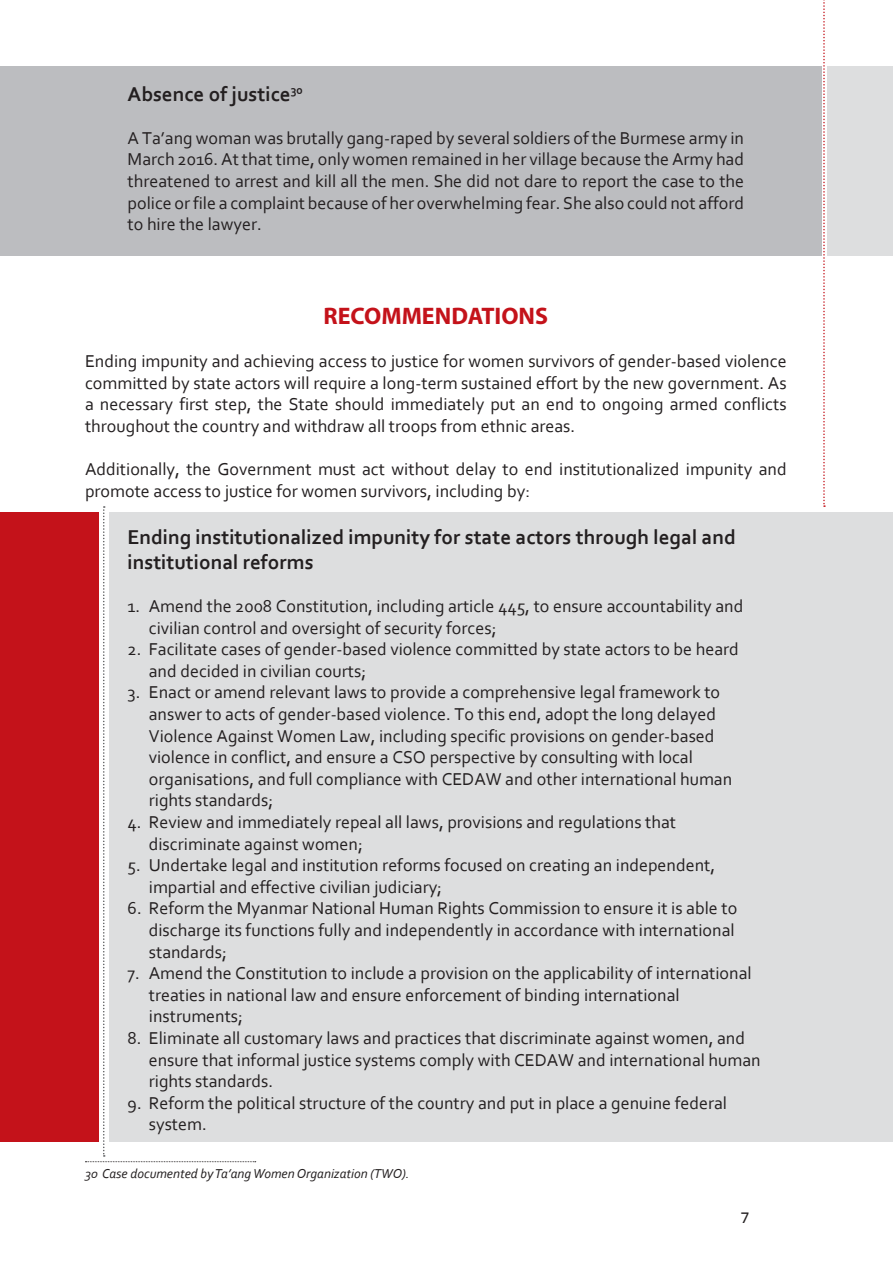
<style>
.page{position:relative;width:893px;height:1263px;background:#fff}
.page>*{position:absolute;margin:0;border:0;box-sizing:border-box;transform-origin:0 0}
.t1{font:700 24px "Myriad Hebrew";color:#c4121a}
.t2{font:700 21px/25.2px "Corbel";color:#231f20}
.t3{font:18px/21.6px "Corbel";color:#231f20}
.t4{font:18px "Myriad Hebrew";color:#231f20}
.t5{font:italic 13.5px "Corbel";color:#231f20}
</style>
<div class="page">
<div style="left:0;top:512px;width:99px;height:630px;background:#c4121a"></div>
<div style="left:109px;top:512px;width:784px;height:630px;background:#dddedf"></div>
<div style="left:0;top:66px;width:822px;height:189px;background:#bcbdc0"></div>
<svg style="left:85px;top:506px;width:171px;height:656px"></svg>
<svg style="left:823px;top:0;width:2px;height:507px"></svg>
<div style="left:827px;top:66px;width:66px;height:189px;background:#dddedf"></div>
<p class="t2" style="left:128px;top:81px;width:177px">Absence of justice<sup>30</sup></p>
<p class="t3" style="left:128px;top:127px;width:618px;text-align:justify">A Ta’ang woman was brutally gang-raped by several soldiers of the Burmese army in March 2016. At that time, only women remained in her village because the Army had threatened to arrest and kill all the men. She did not dare to report the case to the police or file a complaint because of her overwhelming fear. She also could not afford to hire the lawyer.</p>
<h1 class="t1" style="left:324px;top:302px;width:226px">RECOMMENDATIONS</h1>
<p class="t3" style="left:85px;top:350px;width:703px;text-align:justify">Ending impunity and achieving access to justice for women survivors of gender-based violence committed by state actors will require a long-term sustained effort by the new government. As a necessary first step, the State should immediately put an end to ongoing armed conflicts throughout the country and withdraw all troops from ethnic areas.</p>
<p class="t3" style="left:85px;top:458px;width:703px">Additionally, the Government must act without delay to end institutionalized impunity and promote access to justice for women survivors, including by:</p>
<p class="t2" style="left:128px;top:523px;width:610px">Ending institutionalized impunity for state actors through legal and institutional reforms</p>
<p class="t3" style="left:149px;top:595px;width:596px;text-indent:-21px">1. Amend the 2008 Constitution, including article 445, to ensure accountability and civilian control and oversight of security forces;</p>
<p class="t3" style="left:149px;top:638px;width:591px;text-indent:-21px">2. Facilitate cases of gender-based violence committed by state actors to be heard and decided in civilian courts;</p>
<p class="t3" style="left:149px;top:681px;width:585px;text-indent:-21px">3. Enact or amend relevant laws to provide a comprehensive legal framework to answer to acts of gender-based violence. To this end, adopt the long delayed Violence Against Women Law, including specific provisions on gender-based violence in conflict, and ensure a CSO perspective by consulting with local organisations, and full compliance with CEDAW and other international human rights standards;</p>
<p class="t3" style="left:149px;top:811px;width:529px;text-indent:-21px">4. Review and immediately repeal all laws, provisions and regulations that discriminate against women;</p>
<p class="t3" style="left:149px;top:854px;width:568px;text-indent:-21px">5. Undertake legal and institution reforms focused on creating an independent, impartial and effective civilian judiciary;</p>
<p class="t3" style="left:149px;top:897px;width:590px;text-indent:-21px">6. Reform the Myanmar National Human Rights Commission to ensure it is able to discharge its functions fully and independently in accordance with international standards;</p>
<p class="t3" style="left:149px;top:962px;width:604px;text-indent:-21px">7. Amend the Constitution to include a provision on the applicability of international treaties in national law and ensure enforcement of binding international instruments;</p>
<p class="t3" style="left:149px;top:1027px;width:613px;text-indent:-21px">8. Eliminate all customary laws and practices that discriminate against women, and ensure that informal justice systems comply with CEDAW and international human rights standards.</p>
<p class="t3" style="left:149px;top:1091px;width:580px;text-indent:-21px">9. Reform the political structure of the country and put in place a genuine federal system.</p>
<p class="t5" style="left:85px;top:1165px;width:326px">30 Case documented by Ta’ang Women Organization (TWO).</p>
<p class="t4" style="left:741px;top:1207px;width:11px">7</p>
</div>
